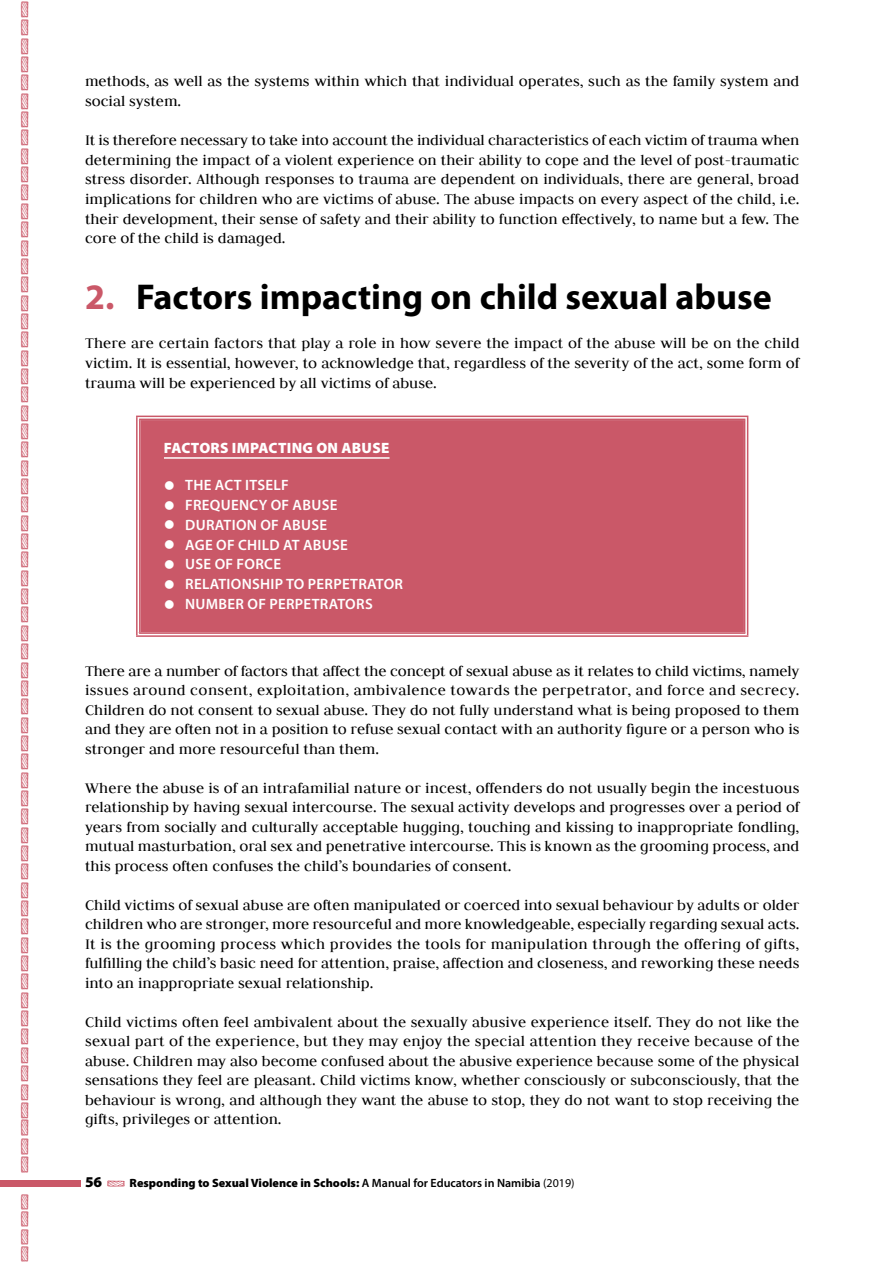
<style>
.page{position:relative;width:893px;height:1263px;background:#fff}
.page>*{position:absolute;margin:0;border:0;box-sizing:border-box;transform-origin:0 0}
.t1{font:46.8px "KG Second Chances Sketch";color:#ca5868}
.t2{font:700 36px "Myriad Pro";color:#000}
.t3{font:16.5px/19.5px "Judson";color:#000;text-align:justify}
.t4{font:600 15px/19.8px "Myriad Pro";letter-spacing:.02em;color:#fff}
.t5{font:900 15px "Myriad Pro";letter-spacing:.02em;color:#fff}
.t6{font:900 15px "Myriad Pro";color:#000}
.t7{font:900 12px "Myriad Pro";color:#000}
.s1{color:#fff}
.s2{color:#ca5868}
.s3{font-weight:600}
.s4{font-weight:400}
</style>
<div class="page">
<svg style="left:107px;top:1180px;width:18px;height:6px"></svg>
<div style="left:0;top:1180px;width:80px;height:6px;background:#ca5868"></div>
<div style="left:138px;top:418px;width:608px;height:217px;background:#ca5868"></div>
<svg style="left:138px;top:417px;width:609px;height:3px"></svg>
<div style="left:136px;top:420px;width:5px;height:212px;background:#fff"></div>
<svg style="left:745px;top:420px;width:2px;height:212px"></svg>
<div style="left:136px;top:632px;width:612px;height:5px;background:#fff"></div>
<hr style="left:136px;top:416px;width:612px;height:1px;background:#ca5868">
<hr style="left:139px;top:419px;width:606px;height:1px;background:#ca5868">
<hr style="left:136px;top:417px;width:2px;height:218px;background:#ca5868">
<hr style="left:139px;top:420px;width:2px;height:212px;background:#ca5868">
<hr style="left:747px;top:417px;width:1px;height:218px;background:#ca5868">
<hr style="left:139px;top:632px;width:606px;height:2px;background:#ca5868">
<hr style="left:136px;top:635px;width:612px;height:2px;background:#ca5868">
<hr style="left:164px;top:457px;width:226px;height:2px;background:#fff">
<h1 class="t1" style="left:54px;top:0;width:1264px;rotate:90deg">----------------------------------------------------------------<span class="s1">-</span>----</h1>
<p class="t3" style="left:85px;top:71px;width:716px">methods, as well as the systems within which that individual operates, such as the family system and social system.</p>
<p class="t3" style="left:85px;top:130px;width:716px">It is therefore necessary to take into account the individual characteristics of each victim of trauma when determining the impact of a violent experience on their ability to cope and the level of post-traumatic stress disorder. Although responses to trauma are dependent on individuals, there are general, broad implications for children who are victims of abuse. The abuse impacts on every aspect of the child, i.e. their development, their sense of safety and their ability to function effectively, to name but a few. The core of the child is damaged.</p>
<h2 class="t2" style="left:85px;top:273px;width:688px"><span class="s2">2.</span> Factors impacting on child sexual abuse</h2>
<p class="t3" style="left:85px;top:333px;width:716px">There are certain factors that play a role in how severe the impact of the abuse will be on the child victim. It is essential, however, to acknowledge that, regardless of the severity of the act, some form of trauma will be experienced by all victims of abuse.</p>
<p class="t5" style="left:164px;top:438px;width:227px">FACTORS IMPACTING ON ABUSE</p>
<p class="t4" style="left:185px;top:475px;width:219px">THE ACT ITSELF<br>FREQUENCY OF ABUSE<br>DURATION OF ABUSE<br>AGE OF CHILD AT ABUSE<br>USE OF FORCE<br>RELATIONSHIP TO PERPETRATOR<br>NUMBER OF PERPETRATORS</p>
<p class="t3" style="left:85px;top:661px;width:716px">There are a number of factors that affect the concept of sexual abuse as it relates to child victims, namely issues around consent, exploitation, ambivalence towards the perpetrator, and force and secrecy.<br>Children do not consent to sexual abuse. They do not fully understand what is being proposed to them and they are often not in a position to refuse sexual contact with an authority figure or a person who is stronger and more resourceful than them.</p>
<p class="t3" style="left:85px;top:778px;width:716px">Where the abuse is of an intrafamilial nature or incest, offenders do not usually begin the incestuous relationship by having sexual intercourse. The sexual activity develops and progresses over a period of years from socially and culturally acceptable hugging, touching and kissing to inappropriate fondling, mutual masturbation, oral sex and penetrative intercourse. This is known as the grooming process, and this process often confuses the child’s boundaries of consent.</p>
<p class="t3" style="left:85px;top:895px;width:716px">Child victims of sexual abuse are often manipulated or coerced into sexual behaviour by adults or older children who are stronger, more resourceful and more knowledgeable, especially regarding sexual acts.<br>It is the grooming process which provides the tools for manipulation through the offering of gifts, fulfilling the child’s basic need for attention, praise, affection and closeness, and reworking these needs into an inappropriate sexual relationship.</p>
<p class="t3" style="left:85px;top:1012px;width:716px">Child victims often feel ambivalent about the sexually abusive experience itself. They do not like the sexual part of the experience, but they may enjoy the special attention they receive because of the abuse. Children may also become confused about the abusive experience because some of the physical sensations they feel are pleasant. Child victims know, whether consciously or subconsciously, that the behaviour is wrong, and although they want the abuse to stop, they do not want to stop receiving the gifts, privileges or attention.</p>
<p class="t6" style="left:85px;top:1171px;width:19px">56</p>
<p class="t7" style="left:130px;top:1174px;width:446px">Responding to Sexual Violence in Schools: <span class="s3">A Manual for Educators in Namibia</span> <span class="s4">(2019)</span></p>
</div>
